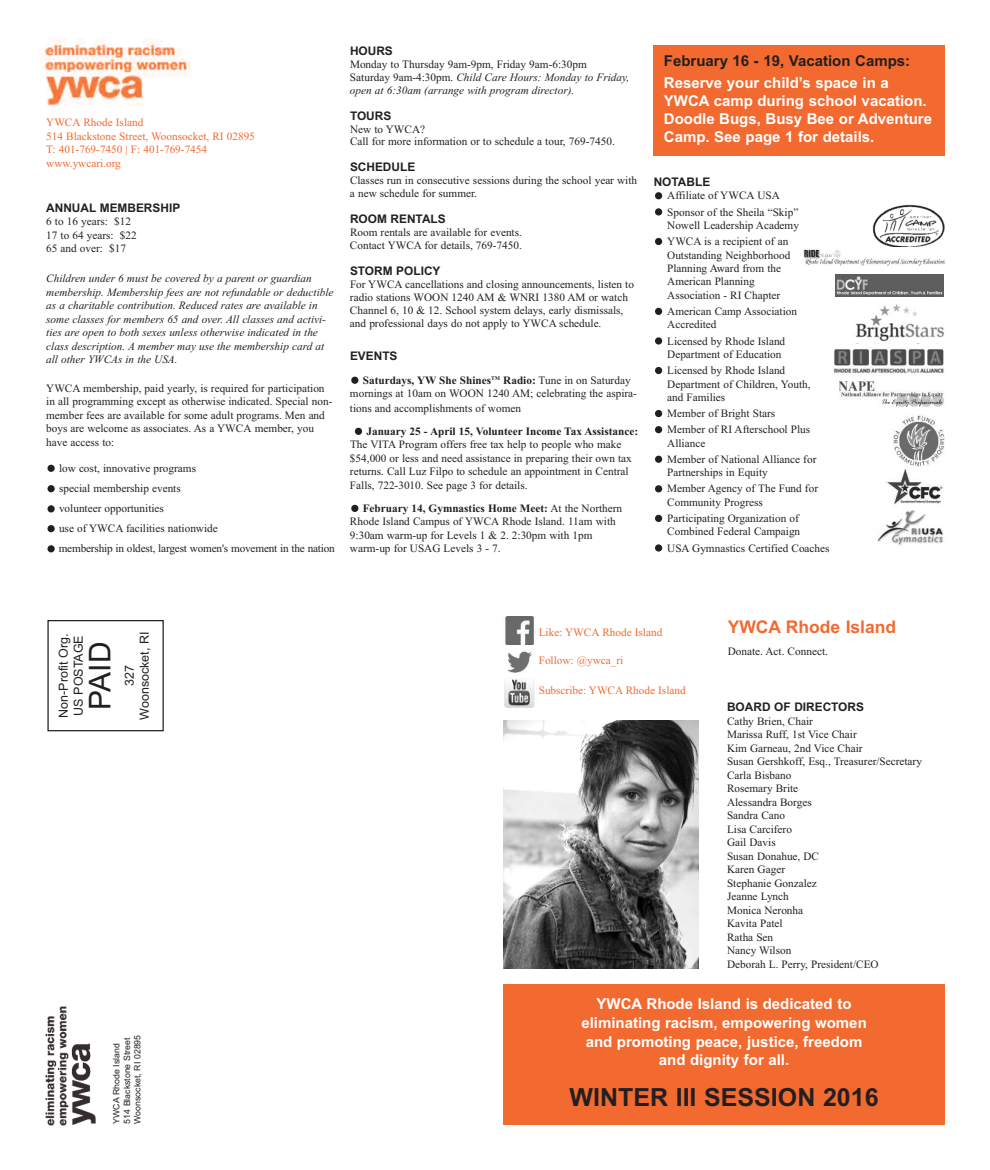
<style>
.page{position:relative;width:990px;height:1170px;background:#fff}
.page>*{position:absolute;margin:0;border:0;box-sizing:border-box;transform-origin:0 0}
.t1{font:30px "Arial";color:#231f20}
.t2{font:700 25px "Arial";color:#231f20}
.t3{font:700 17.5px "Arial";color:#f26a30}
.t4{font:700 15px/18.8px "Arial";color:#fff;text-align:center}
.t5{font:700 15px "Arial";color:#231f20}
.t6{font:12.5px/15px "Arial";color:#231f20}
.t7{font:700 11.88px "Arial";color:#231f20}
.t8{font:11.25px/13.5px "Times New Roman";color:#231f20}
.t9{font:italic 11.25px/13.5px "Times New Roman";color:#231f20}
.t10{font:11.25px/13.5px "Times New Roman";color:#f26a30}
.t11{font:700 11.25px "Times New Roman";color:#231f20}
.t12{font:8.75px/10.5px "Arial";color:#231f20}
.s1{font-style:normal}
.s2{font-weight:700}
</style>
<div class="page">
<div style="left:655px;top:308px;width:7px;height:7px;background:#231f20;border-radius:50%"></div>
<div style="left:655px;top:544px;width:7px;height:8px;background:#231f20;border-radius:50%"></div>
<div style="left:655px;top:515px;width:7px;height:7px;background:#231f20;border-radius:50%"></div>
<div style="left:655px;top:485px;width:7px;height:7px;background:#231f20;border-radius:50%"></div>
<div style="left:655px;top:456px;width:7px;height:7px;background:#231f20;border-radius:50%"></div>
<div style="left:655px;top:426px;width:7px;height:7px;background:#231f20;border-radius:50%"></div>
<div style="left:655px;top:367px;width:7px;height:7px;background:#231f20;border-radius:50%"></div>
<div style="left:655px;top:337px;width:7px;height:8px;background:#231f20;border-radius:50%"></div>
<div style="left:48px;top:545px;width:7px;height:7px;background:#231f20;border-radius:50%"></div>
<div style="left:48px;top:525px;width:7px;height:7px;background:#231f20;border-radius:50%"></div>
<div style="left:48px;top:505px;width:7px;height:7px;background:#231f20;border-radius:50%"></div>
<div style="left:48px;top:485px;width:7px;height:7px;background:#231f20;border-radius:50%"></div>
<div style="left:48px;top:465px;width:7px;height:7px;background:#231f20;border-radius:50%"></div>
<div style="left:355px;top:428px;width:7px;height:7px;background:#231f20;border-radius:50%"></div>
<div style="left:655px;top:238px;width:7px;height:7px;background:#231f20;border-radius:50%"></div>
<div style="left:655px;top:410px;width:7px;height:7px;background:#231f20;border-radius:50%"></div>
<div style="left:655px;top:192px;width:7px;height:7px;background:#231f20;border-radius:50%"></div>
<div style="left:655px;top:208px;width:7px;height:8px;background:#231f20;border-radius:50%"></div>
<div style="left:351px;top:505px;width:7px;height:7px;background:#231f20;border-radius:50%"></div>
<div style="left:351px;top:377px;width:7px;height:7px;background:#231f20;border-radius:50%"></div>
<div style="left:503px;top:984px;width:442px;height:141px;background:#f26a30"></div>
<img style="left:42px;top:39px;width:149px;height:67px">
<img style="left:886px;top:470px;width:57px;height:34px">
<img style="left:872px;top:204px;width:72px;height:43px">
<img style="left:840px;top:381px;width:104px;height:26px">
<img style="left:833px;top:349px;width:111px;height:25px">
<img style="left:873px;top:510px;width:76px;height:42px;border-radius:50%">
<img style="left:803px;top:249px;width:142px;height:16px">
<img style="left:835px;top:274px;width:108px;height:23px">
<img style="left:893px;top:415px;width:51px;height:52px">
<img style="left:505px;top:617px;width:29px;height:28px">
<img style="left:507px;top:651px;width:25px;height:22px">
<img style="left:45px;top:1006px;width:51px;height:120px">
<div style="left:47px;top:620px;width:117px;height:111px;border:1px solid #231f20"></div>
<img style="left:504px;top:678px;width:31px;height:30px">
<img style="left:504px;top:720px;width:195px;height:248px">
<div style="left:654px;top:45px;width:291px;height:111px;background:#f26a30"></div>
<img style="left:856px;top:304px;width:88px;height:38px">
<p class="t10" style="left:46px;top:115px;width:210px">YWCA Rhode Island<br>514 Blackstone Street, Woonsocket, RI 02895<br>T: 401-769-7450 | F: 401-769-7454 www.ywcari.org</p>
<p class="t7" style="left:46px;top:201px;width:136px">ANNUAL MEMBERSHIP</p>
<p class="t8" style="left:46px;top:215px;width:92px">6 to 16 years: $12<br>17 to 64 years: $22<br>65 and over: $17</p>
<p class="t9" style="left:46px;top:272px;width:289px">Children under 6 must be covered by a parent or guardian membership. Membership fees are not refundable or deductible as a charitable contribution. Reduced rates are available in some classes for members 65 and over. All classes and activi&shy;ties are open to both sexes unless otherwise indicated in the class description. A member may use the membership card at all other YWCAs in the USA.</p>
<p class="t8" style="left:46px;top:381px;width:288px">YWCA membership, paid yearly, is required for participation in all programming except as otherwise indicated. Special non&shy;member fees are available for some adult programs. Men and boys are welcome as associates. As a YWCA member, you have access to:</p>
<p class="t8" style="left:59px;top:458px;width:278px;line-height:20.1px">low cost, innovative programs<br>special membership events<br>volunteer opportunities<br>use of YWCA facilities nationwide<br>membership in oldest, largest women's movement in the nation</p>
<p class="t7" style="left:350px;top:44px;width:44px">HOURS</p>
<p class="t9" style="left:350px;top:58px;width:281px;line-height:12.9px"><span class="s1">Monday to Thursday 9am-9pm, Friday 9am-6:30pm<br>Saturday 9am-4:30pm.</span> Child Care Hours: Monday to Friday, open at 6:30am (arrange with program director).</p>
<p class="t7" style="left:350px;top:109px;width:43px">TOURS</p>
<p class="t8" style="left:350px;top:122px;width:266px;line-height:12.9px">New to YWCA?<br>Call for more information or to schedule a tour, 769-7450.</p>
<p class="t7" style="left:350px;top:160px;width:67px">SCHEDULE</p>
<p class="t8" style="left:350px;top:174px;width:289px;line-height:12.9px">Classes run in consecutive sessions during the school year with a new schedule for summer.</p>
<p class="t7" style="left:350px;top:212px;width:97px">ROOM RENTALS</p>
<p class="t8" style="left:350px;top:226px;width:173px;line-height:12.9px">Room rentals are available for events.<br>Contact YWCA for details, 769-7450.</p>
<p class="t7" style="left:350px;top:264px;width:92px">STORM POLICY</p>
<p class="t8" style="left:350px;top:277px;width:285px;line-height:12.9px">For YWCA cancellations and closing announcements, listen to radio stations WOON 1240 AM &amp; WNRI 1380 AM or watch Channel 6, 10 &amp; 12. School system delays, early dismissals, and professional days do not apply to YWCA schedule.</p>
<p class="t7" style="left:350px;top:349px;width:49px">EVENTS</p>
<p class="t8" style="left:350px;top:373px;width:288px;line-height:13.9px;text-indent:13px"><span class="s2">Saturdays, YW She Shines</span><sup>TM</sup> <span class="s2">Radio:</span> Tune in on Saturday mornings at 10am on WOON 1240 AM; celebrating the aspira&shy;tions and accomplishments of women</p>
<p class="t11" style="left:366px;top:424px;width:273px">January 25 - April 15, Volunteer Income Tax Assistance:</p>
<p class="t8" style="left:350px;top:438px;width:283px">The VITA Program offers free tax help to people who make $54,000 or less and need assistance in preparing their own tax returns. Call Luz Filpo to schedule an appointment in Central Falls, 722-3010. See page 3 for details.</p>
<p class="t8" style="left:350px;top:501px;width:274px;text-indent:13px"><span class="s2">February 14, Gymnastics Home Meet:</span> At the Northern Rhode Island Campus of YWCA Rhode Island. 11am with 9:30am warm-up for Levels 1 &amp; 2. 2:30pm with 1pm warm-up for USAG Levels 3 - 7.</p>
<h3 class="t5" style="left:664px;top:52px;width:248px">February 16 - 19, Vacation Camps:</h3>
<h3 class="t4" style="left:664px;top:74px;width:270px;line-height:18px;text-align:left">Reserve your child’s space in a<br>YWCA camp during school vacation.<br>Doodle Bugs, Busy Bee or Adventure<br>Camp. See page 1 for details.</h3>
<p class="t7" style="left:654px;top:175px;width:58px">NOTABLE</p>
<p class="t8" style="left:667px;top:187px;width:133px;line-height:16.1px">Affiliate of YWCA USA<br>Sponsor of the Sheila “Skip”</p>
<p class="t8" style="left:667px;top:217px;width:133px;line-height:16.1px">Nowell Leadership Academy<br>YWCA is a recipient of an</p>
<p class="t8" style="left:667px;top:248px;width:125px">Outstanding Neighborhood<br>Planning Award from the<br>American Planning<br>Association - RI Chapter</p>
<p class="t8" style="left:667px;top:304px;width:131px">American Camp Association<br>Accredited</p>
<p class="t8" style="left:667px;top:334px;width:120px">Licensed by Rhode Island<br>Department of Education</p>
<p class="t8" style="left:667px;top:364px;width:145px">Licensed by Rhode Island<br>Department of Children, Youth, and Families</p>
<p class="t8" style="left:667px;top:405px;width:144px;line-height:16.1px">Member of Bright Stars<br>Member of RI Afterschool Plus</p>
<p class="t8" style="left:667px;top:435px;width:151px;line-height:16.1px">Alliance<br>Member of National Alliance for</p>
<p class="t8" style="left:667px;top:464px;width:152px;line-height:16.1px">Partnerships in Equity<br>Member Agency of The Fund for</p>
<p class="t8" style="left:667px;top:494px;width:133px;line-height:16.1px">Community Progress<br>Participating Organization of</p>
<p class="t8" style="left:667px;top:523px;width:164px;line-height:16.1px">Combined Federal Campaign<br>USA Gymnastics Certified Coaches</p>
<p class="t6" style="left:56px;top:718px;width:86px;rotate:-90deg">Non-Profit Org.<br>US POSTAGE</p>
<h1 class="t1" style="left:83px;top:710px;width:69px;rotate:-90deg">PAID</h1>
<p class="t6" style="left:122px;top:720px;width:90px;text-align:center;rotate:-90deg">327<br>Woonsocket, RI</p>
<p class="t12" style="left:111px;top:1124px;width:90px;rotate:-90deg">YWCA Rhode Island<br>514 Blackstone Street<br>Woonsocket, RI 02895</p>
<p class="t10" style="left:539px;top:625px;width:125px">Like: YWCA Rhode Island</p>
<p class="t10" style="left:539px;top:653px;width:86px">Follow: @ywca_ri</p>
<p class="t10" style="left:539px;top:683px;width:148px">Subscribe: YWCA Rhode Island</p>
<h3 class="t3" style="left:728px;top:617px;width:170px">YWCA Rhode Island</h3>
<p class="t8" style="left:728px;top:644px;width:102px">Donate. Act. Connect.</p>
<p class="t7" style="left:727px;top:700px;width:139px">BOARD OF DIRECTORS</p>
<p class="t8" style="left:727px;top:714px;width:196px">Cathy Brien, Chair<br>Marissa Ruff, 1st Vice Chair<br>Kim Garneau, 2nd Vice Chair<br>Susan Gershkoff, Esq., Treasurer/Secretary<br>Carla Bisbano<br>Rosemary Brite<br>Alessandra Borges<br>Sandra Cano<br>Lisa Carcifero<br>Gail Davis<br>Susan Donahue, DC<br>Karen Gager<br>Stephanie Gonzalez<br>Jeanne Lynch<br>Monica Neronha<br>Kavita Patel<br>Ratha Sen<br>Nancy Wilson<br>Deborah L. Perry, President/CEO</p>
<h3 class="t4" style="left:581px;top:995px;width:287px">YWCA Rhode Island is dedicated to eliminating racism, empowering women and promoting peace, justice, freedom and dignity for all.</h3>
<h2 class="t2" style="left:570px;top:1083px;width:311px">WINTER III SESSION 2016</h2>
</div>
